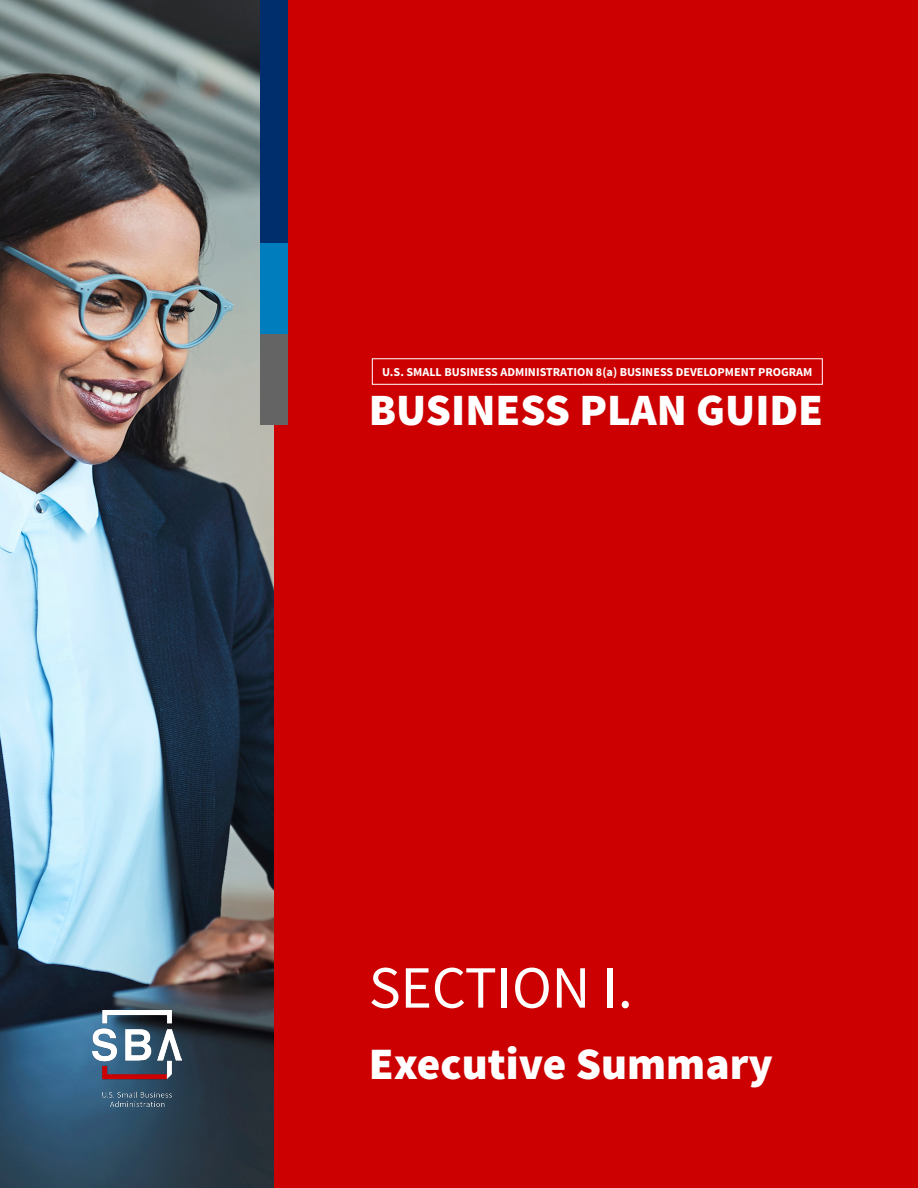
<style>
.page{position:relative;width:918px;height:1188px;background:#fff}
.page>*{position:absolute;margin:0;border:0;box-sizing:border-box;transform-origin:0 0}
.t1{font:60px "Source Sans Pro";color:#fff}
.t2{font:900 45px "Source Sans Pro";color:#fff}
.t3{font:900 44.85px "Source Sans Pro";color:#fff}
.t4{font:700 12.15px "Source Sans Pro";color:#fff}
</style>
<div class="page">
<img style="left:0;top:0;width:274px;height:1188px">
<div style="left:274px;top:0;width:644px;height:1188px;background:#c00"></div>
<div style="left:260px;top:0;width:28px;height:243px;background:#002e6d"></div>
<div style="left:260px;top:243px;width:28px;height:91px;background:#007dbc"></div>
<div style="left:260px;top:334px;width:28px;height:91px;background:#646464"></div>
<img style="left:93px;top:1011px;width:88px;height:96px">
<div style="left:372px;top:358px;width:451px;height:27px;border:1px solid #fff"></div>
<h2 class="t4" style="left:382px;top:364px;width:432px">U.S. SMALL BUSINESS ADMINISTRATION 8(a) BUSINESS DEVELOPMENT PROGRAM</h2>
<h2 class="t3" style="left:369px;top:380px;width:456px">BUSINESS PLAN GUIDE</h2>
<h2 class="t1" style="left:369px;top:951px;width:265px">SECTION I.</h2>
<h2 class="t2" style="left:369px;top:1034px;width:406px">Executive Summary</h2>
</div>
